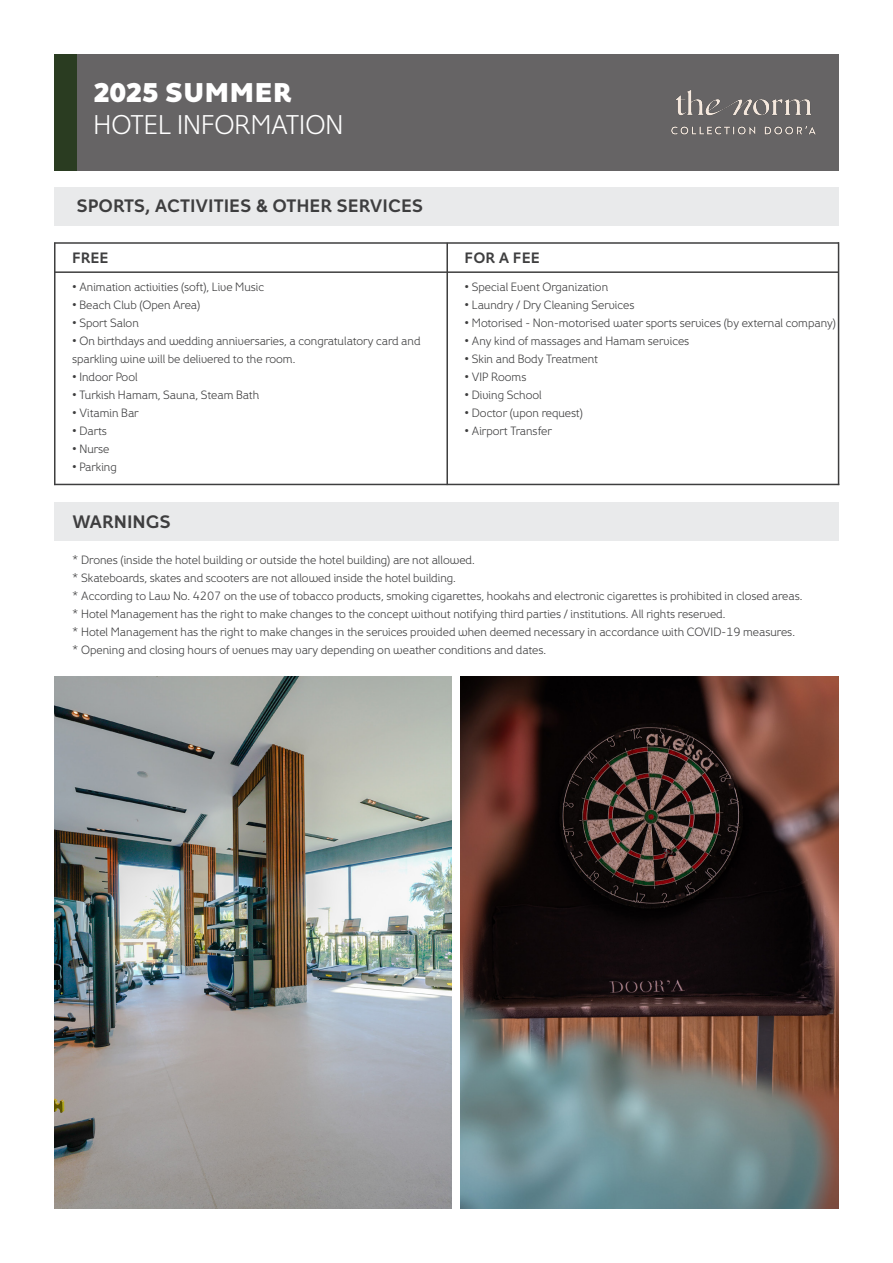
<style>
.page{position:relative;width:893px;height:1263px;background:#fff}
.page>*{position:absolute;margin:0;border:0;box-sizing:border-box;transform-origin:0 0}
.t1{font:27px "Fox Grotesque Pro Lt";color:#fff}
.t2{font:800 27px "Fox Grotesque Pro";color:#fff}
.t3{font:700 18px "Fox Grotesque Pro";color:#3e3e3f}
.t4{font:700 15px "Fox Grotesque Pro";color:#3e3e3f}
.t5{font:12px/18px "Fox Grotesque Pro Lt";color:#3e3e3f}
</style>
<div class="page">
<div style="left:77px;top:54px;width:762px;height:116px;background:#666465"></div>
<div style="left:54px;top:54px;width:23px;height:116px;background:#2a3c21"></div>
<div style="left:54px;top:187px;width:785px;height:38px;background:#e9eaeb"></div>
<div style="left:54px;top:502px;width:785px;height:38px;background:#e9eaeb"></div>
<hr style="left:54px;top:271px;width:785px;height:2px;background:#3e3e3f">
<hr style="left:54px;top:242px;width:785px;height:2px;background:#3e3e3f">
<hr style="left:54px;top:484px;width:785px;height:1px;background:#3e3e3f">
<hr style="left:446px;top:243px;width:2px;height:242px;background:#3e3e3f">
<hr style="left:54px;top:243px;width:2px;height:242px;background:#3e3e3f">
<hr style="left:838px;top:242px;width:1px;height:243px;background:#3e3e3f">
<img style="left:55px;top:676px;width:396px;height:532px">
<img style="left:460px;top:676px;width:378px;height:532px">
<img style="left:671px;top:90px;width:145px;height:45px">
<p class="t2" style="left:94px;top:75px;width:200px">2025 SUMMER</p>
<p class="t1" style="left:94px;top:109px;width:251px">HOTEL INFORMATION</p>
<p class="t3" style="left:76px;top:195px;width:348px">SPORTS, ACTIVITIES &amp; OTHER SERVICES</p>
<p class="t4" style="left:72px;top:249px;width:38px">FREE</p>
<p class="t5" style="left:72px;top:278px;width:194px">• Animation activities (soft), Live Music</p>
<p class="t5" style="left:72px;top:296px;width:130px">• Beach Club (Open Area)</p>
<p class="t5" style="left:72px;top:314px;width:68px">• Sport Salon</p>
<p class="t5" style="left:72px;top:332px;width:350px">• On birthdays and wedding anniversaries, a congratulatory card and sparkling wine will be delivered to the room.</p>
<p class="t5" style="left:72px;top:368px;width:67px">• Indoor Pool</p>
<p class="t5" style="left:72px;top:386px;width:189px">• Turkish Hamam, Sauna, Steam Bath</p>
<p class="t5" style="left:72px;top:404px;width:68px">• Vitamin Bar</p>
<p class="t5" style="left:72px;top:422px;width:36px">• Darts</p>
<p class="t5" style="left:72px;top:440px;width:39px">• Nurse</p>
<p class="t5" style="left:72px;top:458px;width:46px">• Parking</p>
<p class="t3" style="left:72px;top:511px;width:100px">WARNINGS</p>
<p class="t4" style="left:465px;top:249px;width:77px">FOR A FEE</p>
<p class="t5" style="left:465px;top:278px;width:145px">• Special Event Organization</p>
<p class="t5" style="left:465px;top:296px;width:171px">• Laundry / Dry Cleaning Services</p>
<p class="t5" style="left:465px;top:314px;width:373px">• Motorised - Non-motorised water sports services (by external company)</p>
<p class="t5" style="left:465px;top:332px;width:226px">• Any kind of massages and Hamam services</p>
<p class="t5" style="left:465px;top:350px;width:135px">• Skin and Body Treatment</p>
<p class="t5" style="left:465px;top:368px;width:63px">• VIP Rooms</p>
<p class="t5" style="left:465px;top:386px;width:79px">• Diving School</p>
<p class="t5" style="left:465px;top:404px;width:120px">• Doctor (upon request)</p>
<p class="t5" style="left:465px;top:422px;width:89px">• Airport Transfer</p>
<p class="t5" style="left:72px;top:551px;width:404px">* Drones (inside the hotel building or outside the hotel building) are not allowed.</p>
<p class="t5" style="left:72px;top:569px;width:385px">* Skateboards, skates and scooters are not allowed inside the hotel building.</p>
<p class="t5" style="left:72px;top:587px;width:732px">* According to Law No. 4207 on the use of tobacco products, smoking cigarettes, hookahs and electronic cigarettes is prohibited in closed areas.</p>
<p class="t5" style="left:72px;top:605px;width:655px">* Hotel Management has the right to make changes to the concept without notifying third parties / institutions. All rights reserved.</p>
<p class="t5" style="left:72px;top:623px;width:724px">* Hotel Management has the right to make changes in the services provided when deemed necessary in accordance with COVID-19 measures.</p>
<p class="t5" style="left:72px;top:641px;width:475px">* Opening and closing hours of venues may vary depending on weather conditions and dates.</p>
</div>
